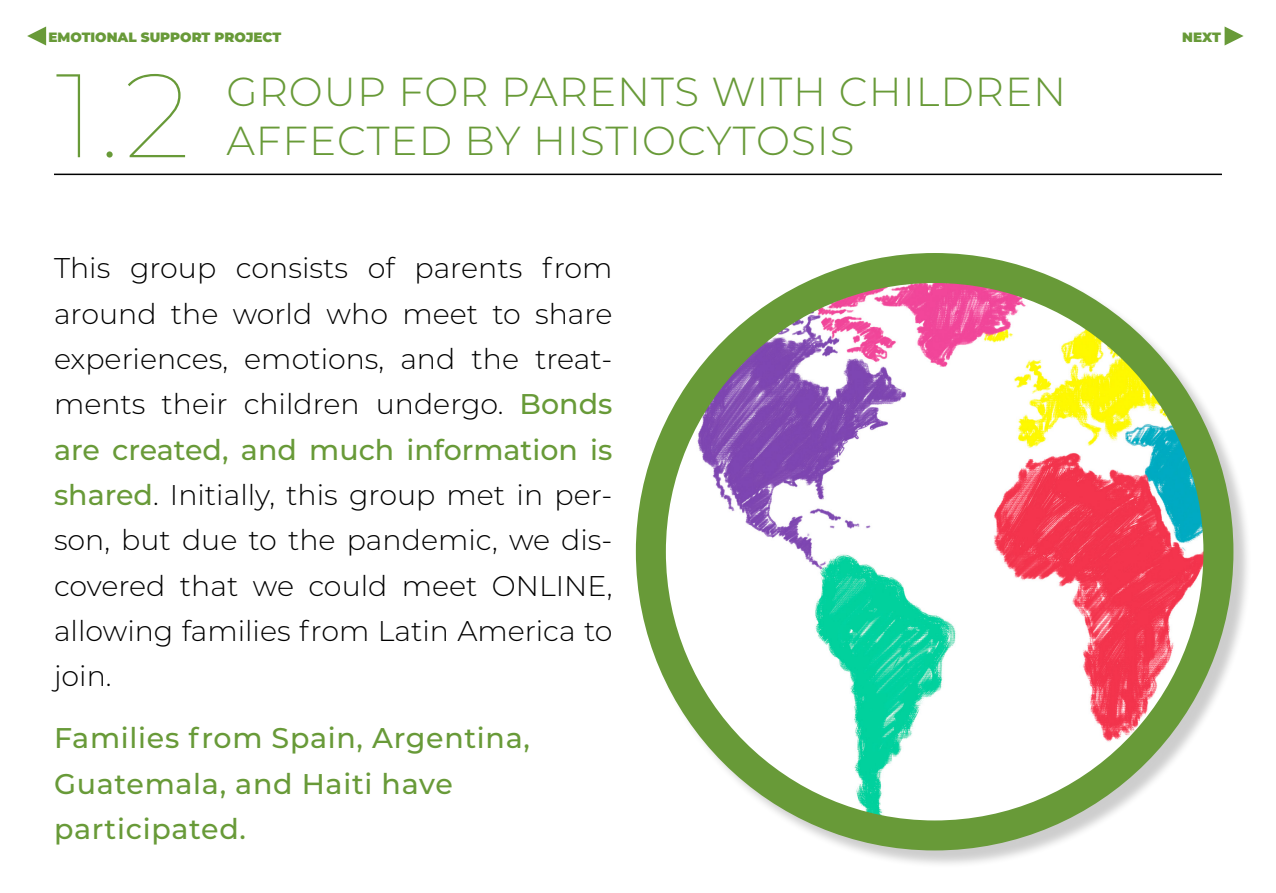
<style>
.page{position:relative;width:1276px;height:893px;background:#fff}
.page>*{position:absolute;margin:0;border:0;box-sizing:border-box;transform-origin:0 0}
.t1{font:100 118.5px "Montserrat";color:#689a38}
.t2{font:300 40.5px "Montserrat";letter-spacing:.025em;color:#689a38}
.t3{font:300 28.5px/45.3px "Montserrat";color:#000;text-align:justify}
.t4{font:500 28.5px/45.3px "Montserrat";letter-spacing:.025em;color:#689a38}
.t5{font:900 13.5px "Montserrat";color:#689a38}
.s1{font-weight:500;color:#689a38}
</style>
<div class="page">
<hr style="left:54px;top:174px;width:1168px;height:1px;background:#000">
<div style="left:638px;top:255px;width:614px;height:614px;background:#000;opacity:.2"></div>
<img style="left:655px;top:268px;width:563px;height:567px">
<div style="left:636px;top:253px;width:597px;height:597px;border:30px solid #689a38;border-radius:50%"></div>
<svg style="left:27px;top:26px;width:20px;height:20px"></svg>
<svg style="left:1224px;top:26px;width:20px;height:20px"></svg>
<p class="t5" style="left:48px;top:27px;width:234px">EMOTIONAL SUPPORT PROJECT</p>
<p class="t5" style="left:1182px;top:27px;width:40px">NEXT</p>
<h1 class="t1" style="left:55px;top:36px;width:136px">1.2</h1>
<h2 class="t2" style="left:226px;top:64px;width:841px">GROUP FOR PARENTS WITH CHILDREN</h2>
<h2 class="t2" style="left:226px;top:113px;width:629px">AFFECTED BY HISTIOCYTOSIS</h2>
<p class="t3" style="left:54px;top:245px;width:560px">This group consists of parents from around the world who meet to share experiences, emotions, and the treat&shy;ments their children undergo. <span class="s1">Bonds are created, and much information is shared</span>. Initially, this group met in per&shy;son, but due to the pandemic, we dis&shy;covered that we could meet ONLINE, allowing families from Latin America to join.</p>
<p class="t4" style="left:54px;top:714px;width:477px">Families from Spain, Argentina,<br>Guatemala, and Haiti have participated.</p>
</div>
